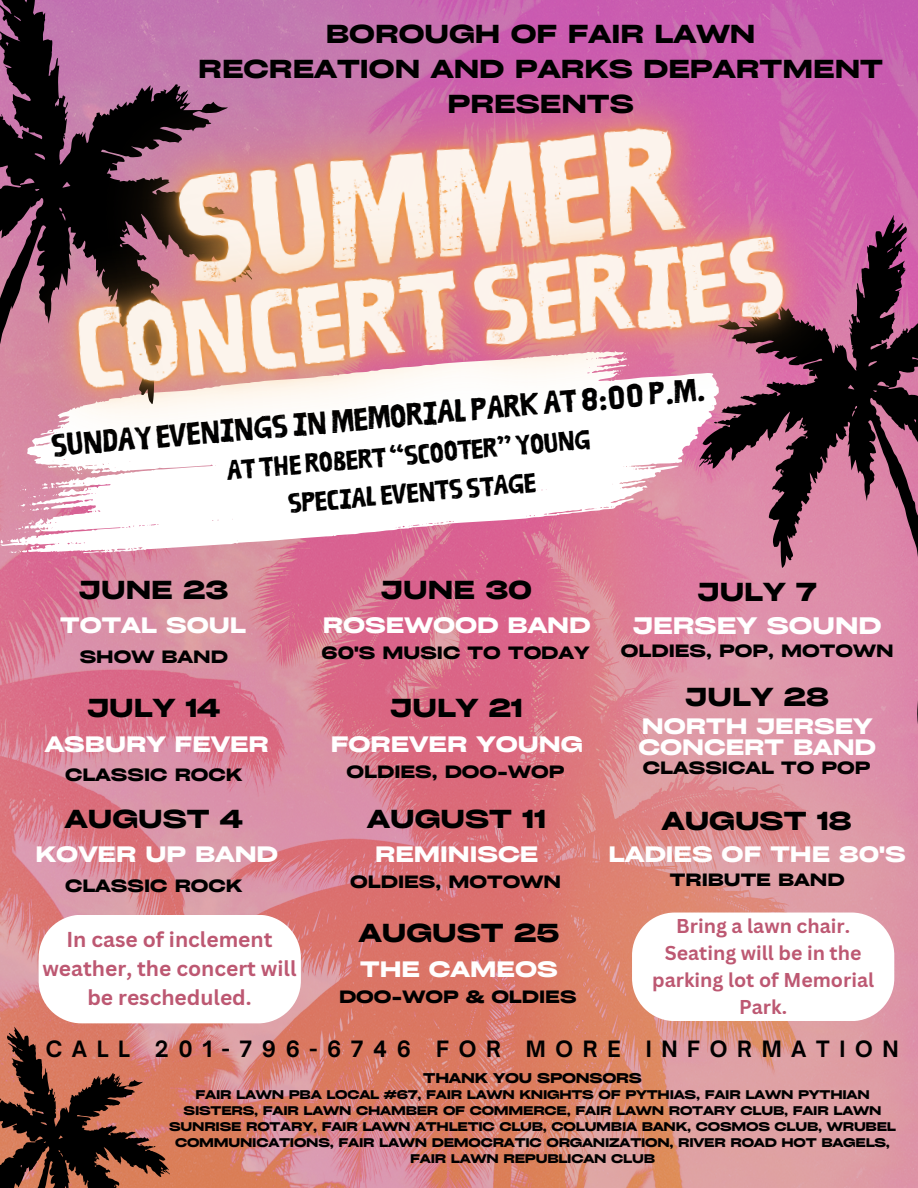
<style>
.page{position:relative;width:918px;height:1188px;background:#fff}
.page>*{position:absolute;margin:0;border:0;box-sizing:border-box;transform-origin:0 0}
.t1{font:900 31.95px "Ruda Two";color:#000}
.t2{font:900 27.45px/38.2px "Ruda Two";color:#000;text-align:center}
.t3{font:700 24.9px/34.8px "Cy Grotesk Grand";color:#000;text-align:center}
.t4{font:700 22.8px "Cy Grotesk Grand";color:#fff}
.t5{font:700 21.6px "Open Sauce One";letter-spacing:.445em;color:#000}
.t6{font:700 21.3px/21.3px "Cy Grotesk Grand";color:#fff}
.t7{font:700 21px/29.2px "Canva Sans";color:#bd5872;text-align:center}
.t8{font:700 19.5px/27px "Canva Sans";color:#bd5872;text-align:center}
.t9{font:700 17.1px "Cy Grotesk Grand";color:#000}
.t10{font:700 13.5px "Cy Grotesk Grand";letter-spacing:-.02em;color:#000}
.t11{font:700 12px/16px "Cy Grotesk Grand";letter-spacing:-.02em;color:#000;text-align:center}
</style>
<div class="page">
<img style="left:0;top:0;width:918px;height:1188px">
<svg style="left:659px;top:573px;width:259px;height:195px;background:#dd8fa8"></svg>
<svg style="left:0;top:573px;width:299px;height:75px;background:#d9849c"></svg>
<img style="left:0;top:0;width:905px;height:74px">
<img style="left:0;top:74px;width:918px;height:499px">
<svg style="left:0;top:915px;width:301px;height:273px"></svg>
<svg style="left:632px;top:913px;width:262px;height:108px"></svg>
<h5 class="t3" style="left:198px;top:15px;width:686px">BOROUGH OF FAIR LAWN<br>RECREATION AND PARKS DEPARTMENT<br>PRESENTS</h5>
<p class="t1" style="left:50px;top:433px;width:658px;rotate:-5deg">SUNDAY EVENINGS IN MEMORIAL PARK AT 8:00 P.M.</p>
<p class="t2" style="left:226px;top:454px;width:366px;rotate:-5deg">AT THE ROBERT “SCOOTER” YOUNG<br>SPECIAL EVENTS STAGE</p>
<h4 class="t3" style="left:79px;top:571px;width:151px">JUNE 23</h4>
<p class="t6" style="left:60px;top:614px;width:187px">TOTAL SOUL</p>
<h3 class="t9" style="left:80px;top:646px;width:150px">SHOW BAND</h3>
<p class="t3" style="left:87px;top:690px;width:134px">JULY 14</p>
<h4 class="t6" style="left:45px;top:733px;width:226px">ASBURY FEVER</h4>
<h4 class="t9" style="left:65px;top:764px;width:179px">CLASSIC ROCK</h4>
<p class="t3" style="left:65px;top:800px;width:179px">AUGUST 4</p>
<h4 class="t6" style="left:36px;top:843px;width:244px">KOVER UP BAND</h4>
<h6 class="t9" style="left:65px;top:875px;width:179px">CLASSIC ROCK</h6>
<h6 class="t7" style="left:42px;top:924px;width:256px">In case of inclement weather, the concert will be rescheduled.</h6>
<p class="t3" style="left:381px;top:571px;width:152px">JUNE 30</p>
<h6 class="t6" style="left:323px;top:614px;width:269px">ROSEWOOD BAND</h6>
<p class="t9" style="left:322px;top:642px;width:270px">60'S MUSIC TO TODAY</p>
<p class="t3" style="left:391px;top:690px;width:134px">JULY 21</p>
<h6 class="t6" style="left:331px;top:732px;width:254px">FOREVER YOUNG</h6>
<h6 class="t9" style="left:347px;top:761px;width:219px">OLDIES, DOO-WOP</h6>
<p class="t3" style="left:367px;top:800px;width:180px">AUGUST 11</p>
<h4 class="t6" style="left:375px;top:843px;width:165px">REMINISCE</h4>
<p class="t9" style="left:350px;top:871px;width:212px">OLDIES, MOTOWN</p>
<p class="t3" style="left:359px;top:915px;width:202px">AUGUST 25</p>
<p class="t6" style="left:360px;top:958px;width:199px">THE CAMEOS</p>
<h4 class="t9" style="left:339px;top:986px;width:239px">DOO-WOP &amp; OLDIES</h4>
<p class="t3" style="left:698px;top:574px;width:120px">JULY 7</p>
<p class="t4" style="left:633px;top:611px;width:250px">JERSEY SOUND</p>
<p class="t9" style="left:621px;top:640px;width:274px">OLDIES, POP, MOTOWN</p>
<p class="t3" style="left:686px;top:679px;width:145px">JULY 28</p>
<p class="t6" style="left:638px;top:714px;width:239px">NORTH JERSEY<br>CONCERT BAND</p>
<p class="t9" style="left:643px;top:757px;width:229px">CLASSICAL TO POP</p>
<h6 class="t3" style="left:662px;top:803px;width:191px">AUGUST 18</h6>
<p class="t6" style="left:609px;top:843px;width:299px">LADIES OF THE 80'S</p>
<p class="t9" style="left:670px;top:869px;width:176px">TRIBUTE BAND</p>
<p class="t8" style="left:652px;top:912px;width:223px">Bring a lawn chair.<br>Seating will be in the parking lot of Memorial<br>Park.</p>
<h4 class="t5" style="left:46px;top:1035px;width:854px">CALL 201-796-6746 FOR MORE INFORMATION</h4>
<h6 class="t10" style="left:423px;top:1069px;width:220px">THANK YOU SPONSORS</h6>
<h4 class="t11" style="left:169px;top:1086px;width:728px">FAIR LAWN PBA LOCAL #67, FAIR LAWN KNIGHTS OF PYTHIAS, FAIR LAWN PYTHIAN SISTERS, FAIR LAWN CHAMBER OF COMMERCE, FAIR LAWN ROTARY CLUB, FAIR LAWN SUNRISE ROTARY, FAIR LAWN ATHLETIC CLUB, COLUMBIA BANK, COSMOS CLUB, WRUBEL COMMUNICATIONS, FAIR LAWN DEMOCRATIC ORGANIZATION, RIVER ROAD HOT BAGELS, FAIR LAWN REPUBLICAN CLUB</h4>
</div>
